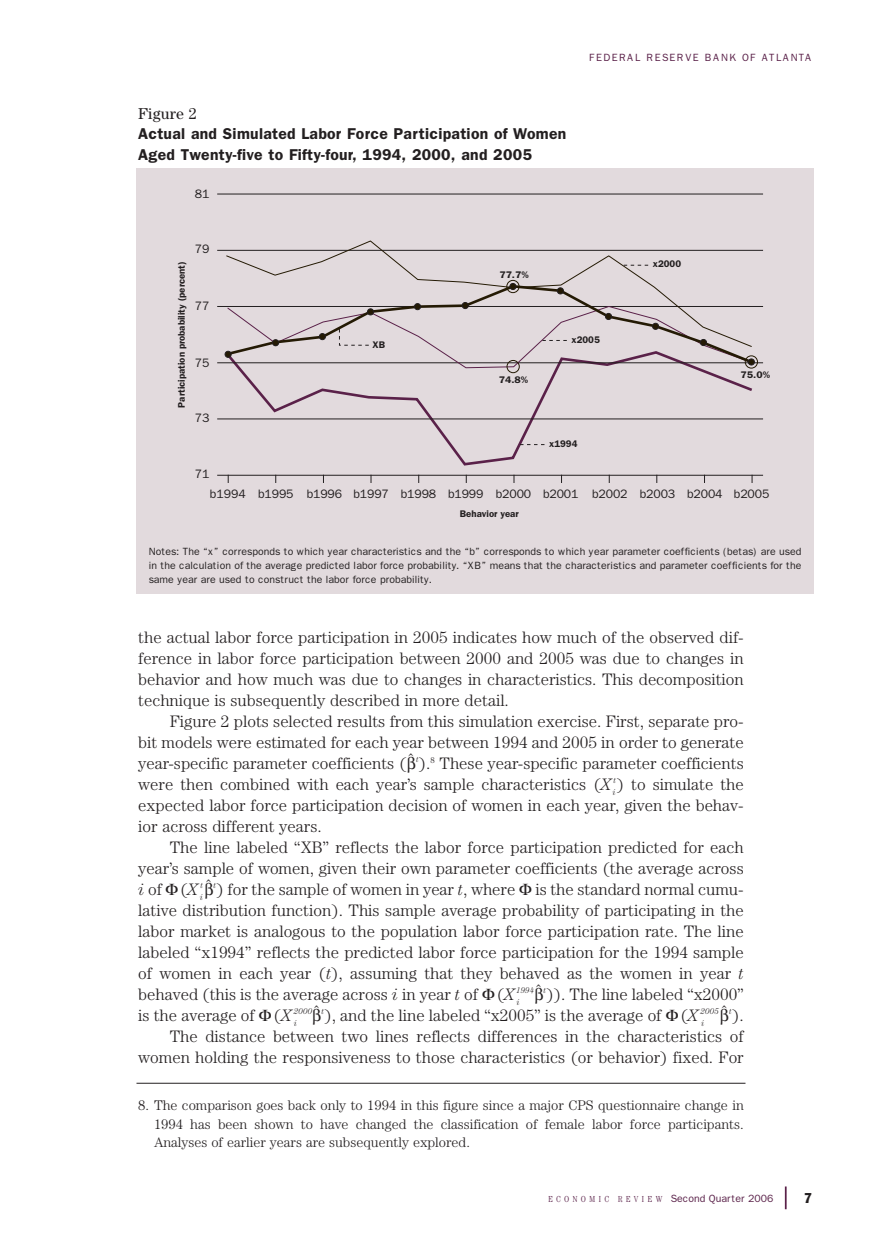
<style>
.page{position:relative;width:882px;height:1260px;background:#fff}
.page>*{position:absolute;margin:0;border:0;box-sizing:border-box;transform-origin:0 0}
.t1{font:300 16.62px/21px "Century";color:#231f20;text-align:justify}
.t2{font:600 15.75px/21px "Franklin Gothic";letter-spacing:.02em;color:#231f20}
.t3{font:15.75px "Century";letter-spacing:.015em;color:#231f20}
.t4{font:300 14px/18.4px "Century";color:#231f20;text-align:justify}
.t5{font:condensed 14px "Franklin Gothic";color:#231f20}
.t6{font:12.25px "Franklin Gothic";letter-spacing:-.01em;color:#231f20}
.t7{font:10.5px/14px "Franklin Gothic";color:#231f20;text-align:justify}
.t8{font:10.5px "Franklin Gothic";color:#5a2149}
.t9{font:10.5px "Franklin Gothic";letter-spacing:.12em;color:#5a2149}
.t10{font:600 9.62px "Franklin Gothic";color:#231f20}
.t11{font:600 9.62px "Franklin Gothic";color:#231f20;scale:1.09 1}
.t12{font:italic 300 8.75px "Century";color:#231f20}
.t13{font:italic 300 8.4px "Century";color:#231f20}
.s1{font-style:italic}
.s2{font-family:"Century";font-weight:300;font-stretch:condensed;font-size:8.75px}
</style>
<div class="page">
<hr style="left:785px;top:1186px;width:2px;height:23px;background:#5a2149">
<hr style="left:136px;top:1083px;width:610px;height:1px;background:#231f20">
<div style="left:136px;top:168px;width:678px;height:425px;background:#e2dadd"></div>
<svg style="left:224px;top:373px;width:530px;height:93px"></svg>
<hr style="left:218px;top:250px;width:545px;height:1px;background:#231f20">
<hr style="left:218px;top:419px;width:545px;height:1px;background:#231f20">
<hr style="left:218px;top:362px;width:545px;height:1px;background:#231f20">
<hr style="left:218px;top:306px;width:545px;height:1px;background:#231f20">
<hr style="left:218px;top:194px;width:545px;height:1px;background:#231f20">
<svg style="left:226px;top:240px;width:527px;height:40px"></svg>
<hr style="left:218px;top:475px;width:545px;height:1px;background:#231f20">
<svg style="left:520px;top:444px;width:26px;height:1px"></svg>
<svg style="left:224px;top:280px;width:534px;height:93px"></svg>
<p class="t3" style="left:138px;top:108px;width:60px">Figure 2</p>
<p class="t2" style="left:138px;top:124px;width:430px">Actual and Simulated Labor Force Participation of Women<br>Aged Twenty-five to Fifty-four, 1994, 2000, and 2005</p>
<p class="t6" style="left:195px;top:189px;width:16px">81</p>
<p class="t6" style="left:195px;top:245px;width:16px">79</p>
<p class="t9" style="left:589px;top:54px;width:224px">FEDERAL RESERVE BANK OF ATLANTA</p>
<p class="t10" style="left:178px;top:408px;width:148px;rotate:-90deg">Participation probability (percent)</p>
<p class="t6" style="left:195px;top:301px;width:16px">77</p>
<p class="t6" style="left:195px;top:359px;width:16px">75</p>
<p class="t6" style="left:195px;top:414px;width:16px">73</p>
<p class="t10" style="left:373px;top:341px;width:14px">XB</p>
<p class="t6" style="left:195px;top:470px;width:16px">71</p>
<p class="t6" style="left:210px;top:489px;width:228px">b1994 b1995 b1996 b1997 b1998</p>
<p class="t11" style="left:499px;top:272px;width:28px">77.7%</p>
<p class="t11" style="left:499px;top:376px;width:28px">74.8%</p>
<p class="t10" style="left:571px;top:336px;width:30px">x2005</p>
<p class="t10" style="left:549px;top:440px;width:30px">x1994</p>
<p class="t10" style="left:653px;top:261px;width:30px">x2000</p>
<p class="t11" style="left:741px;top:371px;width:28px">75.0%</p>
<p class="t6" style="left:448px;top:489px;width:85px">b1999 b2000</p>
<p class="t6" style="left:592px;top:489px;width:85px">b2002 b2003</p>
<p class="t6" style="left:734px;top:489px;width:37px">b2005</p>
<p class="t6" style="left:543px;top:489px;width:37px">b2001</p>
<p class="t6" style="left:687px;top:489px;width:37px">b2004</p>
<p class="t10" style="left:460px;top:511px;width:60px">Behavior year</p>
<p class="t7" style="left:149px;top:545px;width:654px">Notes: The “x” corresponds to which year characteristics and the “b” corresponds to which year parameter coefficients (betas) are used in the calculation of the average predicted labor force probability. “XB” means that the characteristics and parameter coefficients for the same year are used to construct the labor force probability.</p>
<p class="t1" style="left:138px;top:628px;width:607px">the actual labor force participation in 2005 indicates how much of the observed dif&shy;ference in labor force participation between 2000 and 2005 was due to changes in behavior and how much was due to changes in characteristics. This decomposition technique is subsequently described in more detail.</p>
<p class="t1" style="left:138px;top:712px;width:607px;text-indent:32px">Figure 2 plots selected results from this simulation exercise. First, separate pro&shy;bit models were estimated for each year between 1994 and 2005 in order to generate year-specific parameter coefficients (ˆ <sup>t</sup>).<sup>8</sup> These year-specific parameter coefficients were then combined with each year’s sample characteristics (<span class="s1">X</span><sub>i</sub>) to simulate the</p>
<p class="t13" style="left:614px;top:777px;width:4px">t</p>
<p class="t1" style="left:138px;top:796px;width:607px">expected labor force participation decision of women in each year, given the behav&shy;ior across different years.</p>
<p class="t1" style="left:138px;top:838px;width:607px;text-indent:31px">The line labeled “XB” reflects the labor force participation predicted for each year’s sample of women, given their own parameter coefficients (the average across <span class="s1">i</span> of (<span class="s1">X</span></p>
<p class="t1" style="left:207px;top:876px;width:11px">ˆ <sup>t</sup></p>
<p class="t13" style="left:200px;top:882px;width:4px">t</p>
<p class="t12" style="left:200px;top:894px;width:5px">i</p>
<p class="t1" style="left:138px;top:880px;width:607px;text-indent:78px">) for the sample of women in year <span class="s1">t</span>, where is the standard normal cumu&shy;lative distribution function). This sample average probability of participating in the labor market is analogous to the population labor force participation rate. The line labeled “x1994” reflects the predicted labor force participation for the 1994 sample of women in each year (<span class="s1">t</span>), assuming that they behaved as the women in year <span class="s1">t </span>behaved (this is the average across <span class="s1">i</span> in year <span class="s1">t</span> of (<span class="s1">X</span></p>
<p class="t1" style="left:537px;top:981px;width:11px">ˆ <sup>t</sup></p>
<p class="t1" style="left:547px;top:985px;width:199px">)). The line labeled “x2000”</p>
<p class="t13" style="left:516px;top:987px;width:20px">1994</p>
<p class="t12" style="left:517px;top:999px;width:5px">i</p>
<p class="t1" style="left:314px;top:1002px;width:11px">ˆ <sup>t</sup></p>
<p class="t1" style="left:324px;top:1006px;width:376px">), and the line labeled “x2005” is the average of (<span class="s1">X</span></p>
<p class="t13" style="left:701px;top:1008px;width:20px">2005</p>
<p class="t1" style="left:722px;top:1002px;width:11px">ˆ <sup>t</sup></p>
<p class="t1" style="left:138px;top:1006px;width:155px">is the average of (<span class="s1">X</span></p>
<p class="t13" style="left:294px;top:1008px;width:20px">2000</p>
<p class="t1" style="left:138px;top:1006px;width:607px;text-align:right">).<br>The distance between two lines reflects differences in the characteristics of women holding the responsiveness to those characteristics (or behavior) fixed. For</p>
<p class="t12" style="left:294px;top:1020px;width:5px">i</p>
<p class="t12" style="left:701px;top:1020px;width:5px">i</p>
<p class="t4" style="left:154px;top:1098px;width:591px;text-indent:-16px">8. The comparison goes back only to 1994 in this figure since a major CPS questionnaire change in 1994 has been shown to have changed the classification of female labor force participants.<br>Analyses of earlier years are subsequently explored.</p>
<p class="t8" style="left:548px;top:1195px;width:227px"><span class="s2">E C O N O M I C R E V I E W</span> Second Quarter 2006</p>
<p class="t5" style="left:804px;top:1193px;width:9px">7</p>
</div>
